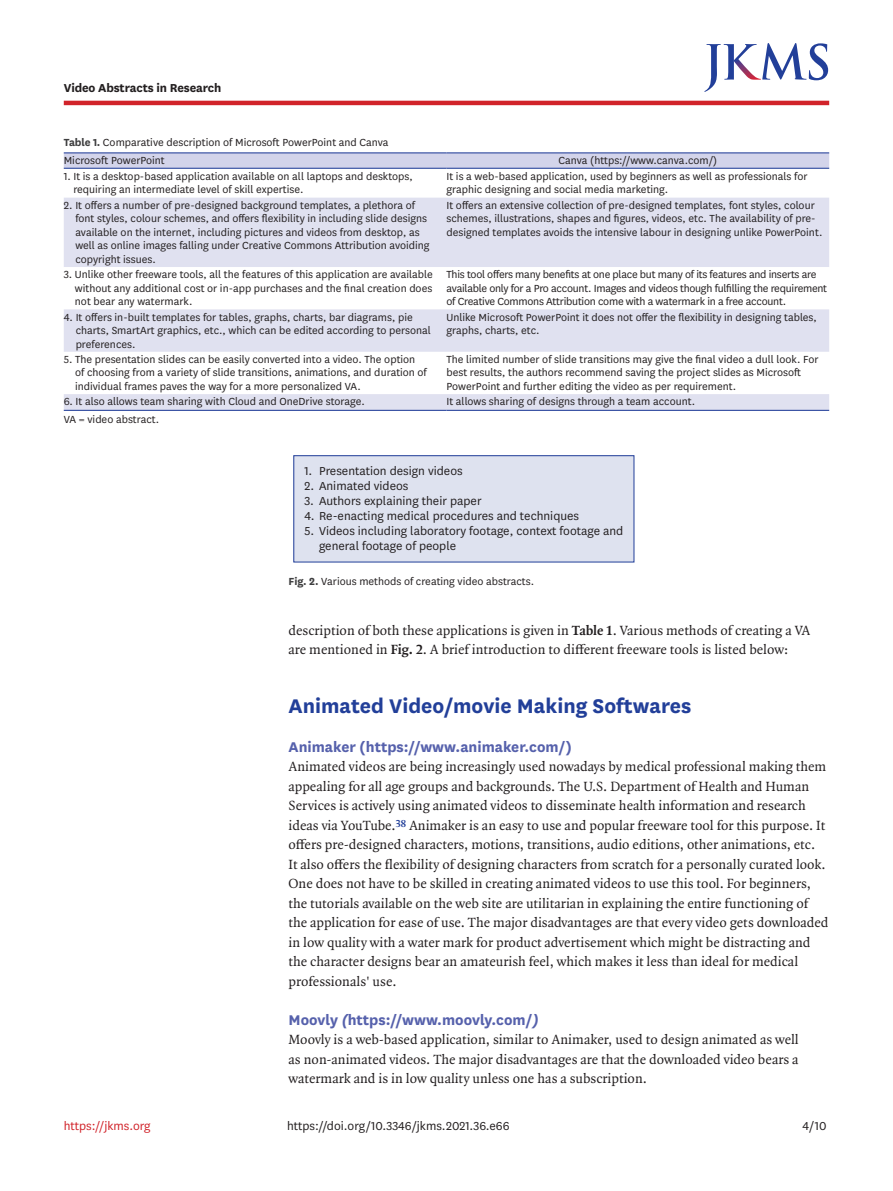
<style>
.page{position:relative;width:893px;height:1191px;background:#fff}
.page>*{position:absolute;margin:0;border:0;box-sizing:border-box;transform-origin:0 0}
.body_title1{font:700 23.1px "National";color:#223f99}
.body_title2_stacked{font:700 16.5px "National";color:#5661ac}
.body_title2{font:700 16.5px "National";color:#5661ac}
.body_p_first{font:14.25px/19.5px "Quadraat OT";color:#231f20}
.doi_running_footer{font:13.5px/15px "National";color:#231f20}
.alt-title-type{font:700 13.5px "National";letter-spacing:-.01em;color:#231f20}
.t1{font:13.5px "National";color:#d1232a}
.tbody_entry{font:12px/13.5px "National";color:#231f20}
.tbody_entry-2{font:12px/13.5px "National";letter-spacing:-.02em;color:#231f20}
.table-wrap_caption{font:12px "National";color:#231f20}
.thead_entry{font:12px "National";color:#231f20}
.fig_caption{font:12px "National";color:#231f20}
.table-wrap-foot_p_fi{font:12px "National";color:#231f20}
.s1{font-weight:700;color:#3e3e3f}
.s2{font-weight:700}
.s3{font-style:italic}
</style>
<div class="page">
<hr style="left:64px;top:101px;width:765px;height:4px;background:#d1232a">
<svg style="left:704px;top:43px;width:124px;height:49px"></svg>
<svg style="left:64px;top:153px;width:765px;height:15px"></svg>
<svg style="left:64px;top:198px;width:765px;height:212px;fill:#e0e1f0"></svg>
<hr style="left:64px;top:152px;width:382px;height:1px;background:#223f99">
<hr style="left:446px;top:152px;width:383px;height:1px;background:#223f99">
<hr style="left:64px;top:168px;width:382px;height:1px;background:#223f99">
<hr style="left:446px;top:168px;width:383px;height:1px;background:#223f99">
<hr style="left:64px;top:410px;width:382px;height:1px;background:#223f99">
<hr style="left:446px;top:410px;width:383px;height:1px;background:#223f99">
<div style="left:294px;top:456px;width:340px;height:106px;background:#dee2ef"></div>
<div style="left:293px;top:455px;width:341px;height:107px;border:1px solid #223f99"></div>
<p class="alt-title-type" style="left:64px;top:78px;width:159px">Video Abstracts in Research</p>
<p class="table-wrap_caption" style="left:64px;top:135px;width:326px"><span class="s1">Table 1.</span> Comparative description of Microsoft PowerPoint and Canva</p>
<p class="thead_entry" style="left:64px;top:152px;width:103px">Microsoft PowerPoint</p>
<p class="thead_entry" style="left:558px;top:152px;width:160px">Canva (https://www.canva.com/)</p>
<p class="tbody_entry" style="left:73px;top:169px;width:341px;text-indent:-10px">1. It is a desktop-based application available on all laptops and desktops, requiring an intermediate level of skill expertise.</p>
<p class="tbody_entry" style="left:446px;top:169px;width:363px">It is a web-based application, used by beginners as well as professionals for graphic designing and social media marketing.</p>
<p class="tbody_entry" style="left:75px;top:198px;width:356px;text-indent:-12px">2. It offers a number of pre-designed background templates, a plethora of font styles, colour schemes, and offers flexibility in including slide designs available on the internet, including pictures and videos from desktop, as well as online images falling under Creative Commons Attribution avoiding copyright issues.</p>
<p class="tbody_entry" style="left:446px;top:198px;width:377px">It offers an extensive collection of pre-designed templates, font styles, colour schemes, illustrations, shapes and figures, videos, etc. The availability of pre&shy;designed templates avoids the intensive labour in designing unlike PowerPoint.</p>
<p class="tbody_entry" style="left:75px;top:267px;width:359px;text-align:justify;text-indent:-11px">3. Unlike other freeware tools, all the features of this application are available without any additional cost or in-app purchases and the final creation does not bear any watermark.</p>
<p class="tbody_entry-2" style="left:446px;top:267px;width:382px">This tool offers many benefits at one place but many of its features and inserts are available only for a Pro account. Images and videos though fulfilling the requirement of Creative Commons Attribution come with a watermark in a free account.</p>
<p class="tbody_entry" style="left:76px;top:309px;width:357px;text-indent:-12px">4. It offers in-built templates for tables, graphs, charts, bar diagrams, pie charts, SmartArt graphics, etc., which can be edited according to personal preferences.</p>
<p class="tbody_entry" style="left:446px;top:309px;width:372px">Unlike Microsoft PowerPoint it does not offer the flexibility in designing tables, graphs, charts, etc.</p>
<p class="tbody_entry" style="left:75px;top:352px;width:353px;text-indent:-11px">5. The presentation slides can be easily converted into a video. The option of choosing from a variety of slide transitions, animations, and duration of individual frames paves the way for a more personalized VA.</p>
<p class="tbody_entry" style="left:446px;top:352px;width:374px">The limited number of slide transitions may give the final video a dull look. For best results, the authors recommend saving the project slides as Microsoft<br>PowerPoint and further editing the video as per requirement.</p>
<p class="tbody_entry" style="left:64px;top:394px;width:303px">6. It also allows team sharing with Cloud and OneDrive storage.</p>
<p class="tbody_entry" style="left:446px;top:394px;width:250px">It allows sharing of designs through a team account.</p>
<p class="table-wrap-foot_p_fi" style="left:64px;top:411px;width:97px">VA = video abstract.</p>
<p class="doi_running_footer" style="left:319px;top:463px;width:145px">Presentation design videos</p>
<p class="doi_running_footer" style="left:304px;top:478px;width:106px">2. Animated videos</p>
<p class="doi_running_footer" style="left:304px;top:493px;width:179px">3. Authors explaining their paper</p>
<p class="doi_running_footer" style="left:304px;top:508px;width:276px">4. Re-enacting medical procedures and techniques</p>
<p class="doi_running_footer" style="left:319px;top:523px;width:306px;text-indent:-15px">5. Videos including laboratory footage, context footage and general footage of people</p>
<p class="doi_running_footer" style="left:304px;top:463px;width:9px">1.</p>
<p class="fig_caption" style="left:289px;top:573px;width:247px"><span class="s1">Fig. 2.</span> Various methods of creating video abstracts.</p>
<p class="body_p_first" style="left:289px;top:620px;width:523px">description of both these applications is given in <span class="s2">Table 1</span>. Various methods of creating a VA are mentioned in <span class="s2">Fig. 2</span>. A brief introduction to different freeware tools is listed below:</p>
<p class="body_title1" style="left:289px;top:689px;width:404px">Animated Video/movie Making Softwares</p>
<p class="body_title2_stacked" style="left:289px;top:735px;width:285px">Animaker (https://www.animaker.com/)</p>
<p class="body_p_first" style="left:289px;top:757px;width:541px">Animated videos are being increasingly used nowadays by medical professional making them appealing for all age groups and backgrounds. The U.S. Department of Health and Human Services is actively using animated videos to disseminate health information and research ideas via YouTube.<sup>38</sup> Animaker is an easy to use and popular freeware tool for this purpose. It offers pre-designed characters, motions, transitions, audio editions, other animations, etc.<br>It also offers the flexibility of designing characters from scratch for a personally curated look.<br>One does not have to be skilled in creating animated videos to use this tool. For beginners, the tutorials available on the web site are utilitarian in explaining the entire functioning of the application for ease of use. The major disadvantages are that every video gets downloaded in low quality with a water mark for product advertisement which might be distracting and the character designs bear an amateurish feel, which makes it less than ideal for medical professionals' use.</p>
<p class="body_title2" style="left:289px;top:1008px;width:252px">Moovly <span class="s3">(</span>https://www.moovly.com/<span class="s3">)</span></p>
<p class="body_p_first" style="left:289px;top:1030px;width:512px;text-align:justify">Moovly is a web-based application, similar to Animaker, used to design animated as well as non-animated videos. The major disadvantages are that the downloaded video bears a watermark and is in low quality unless one has a subscription.</p>
<p class="t1" style="left:64px;top:1116px;width:88px">https://jkms.org</p>
<p class="doi_running_footer" style="left:287px;top:1117px;width:224px">https://doi.org/10.3346/jkms.2021.36.e66</p>
<p class="doi_running_footer" style="left:803px;top:1117px;width:26px">4/10</p>
</div>
